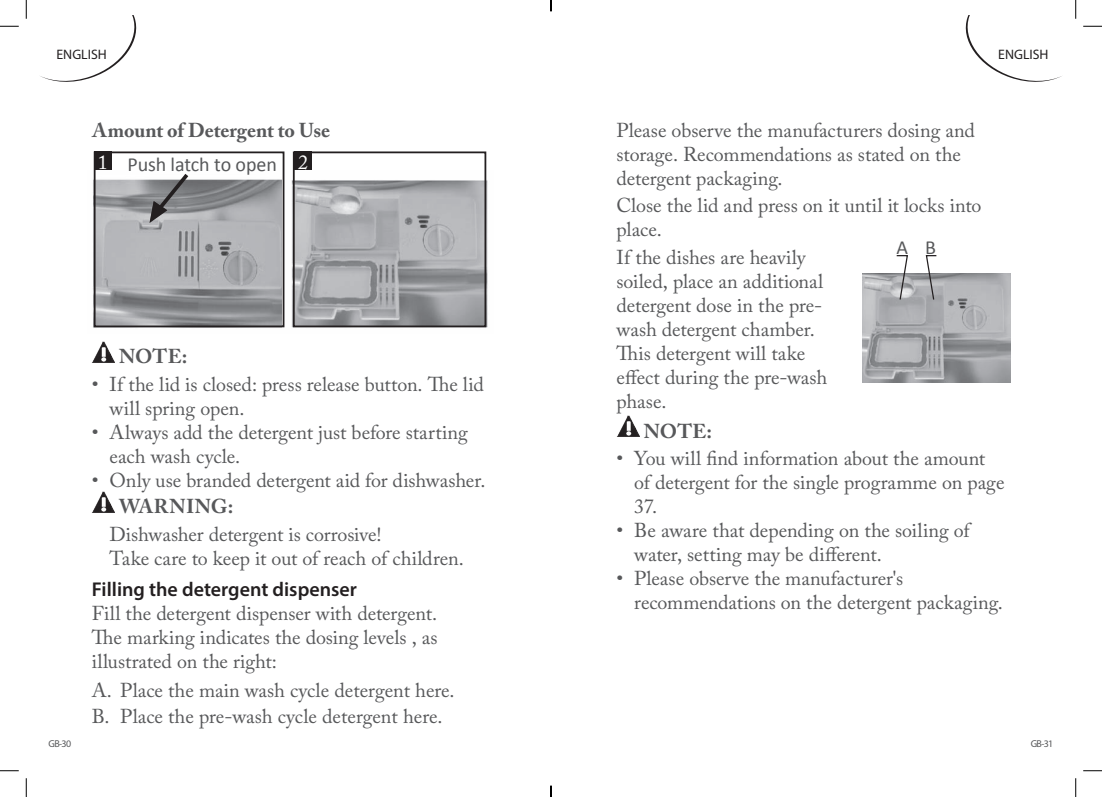
<style>
.page{position:relative;width:1102px;height:797px;background:#fff}
.page>*{position:absolute;margin:0;border:0;box-sizing:border-box;transform-origin:0 0}
.t1{font:20px/24px "Adobe Caslon Pro";letter-spacing:-.005em;color:#57585a}
.t2{font:700 20px "Adobe Caslon Pro";color:#57585a}
.t3{font:600 20px "Myriad Pro";color:#231f20}
.t4{font:20px "Calibri";letter-spacing:-.01em;color:#57585a}
.t5{font:700 20px "Adobe Caslon Pro";letter-spacing:.02em;color:#57585a}
.t6{font:13.75px "Myriad Pro";color:#231f20}
.t7{font:10px "Myriad Pro";letter-spacing:-.065em;color:#57585a}
.s1{font-family:"Adobe Caslon Pro";color:#fff}
</style>
<div class="page">
<svg style="left:965px;top:16px;width:97px;height:66px"></svg>
<svg style="left:40px;top:16px;width:97px;height:66px"></svg>
<img style="left:617px;top:415px;width:23px;height:22px">
<div style="left:94px;top:151px;width:18px;height:20px;background:#231f20"></div>
<div style="left:294px;top:151px;width:18px;height:20px;background:#231f20"></div>
<img style="left:93px;top:171px;width:190px;height:157px">
<img style="left:283px;top:171px;width:205px;height:157px">
<div style="left:94px;top:151px;width:190px;height:176px;border:2px solid #231f20"></div>
<div style="left:293px;top:151px;width:193px;height:176px;border:2px solid #231f20"></div>
<svg style="left:149px;top:171px;width:43px;height:52px;background:#929295"></svg>
<img style="left:92px;top:341px;width:23px;height:22px">
<img style="left:92px;top:491px;width:23px;height:22px">
<img style="left:862px;top:273px;width:148px;height:109px">
<svg style="left:895px;top:255px;width:13px;height:46px"></svg>
<svg style="left:924px;top:255px;width:13px;height:46px"></svg>
<svg style="left:0;top:25px;width:19px;height:2px"></svg>
<svg style="left:1083px;top:25px;width:18px;height:2px"></svg>
<svg style="left:0;top:770px;width:19px;height:1px"></svg>
<svg style="left:1083px;top:770px;width:18px;height:1px"></svg>
<svg style="left:25px;top:0;width:2px;height:19px"></svg>
<svg style="left:25px;top:778px;width:2px;height:19px"></svg>
<svg style="left:1075px;top:0;width:1px;height:19px"></svg>
<svg style="left:1075px;top:778px;width:1px;height:19px"></svg>
<svg style="left:550px;top:785px;width:1px;height:12px"></svg>
<p class="t6" style="left:57px;top:46px;width:52px">ENGLISH</p>
<p class="t6" style="left:998px;top:46px;width:52px">ENGLISH</p>
<p class="t2" style="left:93px;top:118px;width:239px">Amount of Detergent to Use</p>
<p class="t4" style="left:98px;top:152px;width:212px"><span class="s1">1</span> Push latch to open <span class="s1">2</span></p>
<p class="t2" style="left:119px;top:345px;width:70px">NOTE:</p>
<p class="t1" style="left:110px;top:372px;width:376px;text-indent:-18px">• If the lid is closed: press release button. The lid will spring open.</p>
<p class="t1" style="left:110px;top:420px;width:360px;text-indent:-18px">• Always add the detergent just before starting each wash cycle.</p>
<p class="t1" style="left:92px;top:468px;width:395px">• Only use branded detergent aid for dishwasher.</p>
<p class="t5" style="left:119px;top:495px;width:116px">WARNING:</p>
<p class="t1" style="left:110px;top:522px;width:355px">Dishwasher detergent is corrosive!<br>Take care to keep it out of reach of children.</p>
<p class="t3" style="left:92px;top:576px;width:266px">Filling the detergent dispenser</p>
<p class="t1" style="left:92px;top:601px;width:347px;text-align:justify">Fill the detergent dispenser with detergent.<br>The marking indicates the dosing levels , as illustrated on the right:</p>
<p class="t1" style="left:92px;top:677px;width:364px;line-height:25.8px">A. Place the main wash cycle detergent here.<br>B. Place the pre-wash cycle detergent here.</p>
<p class="t1" style="left:616px;top:118px;width:360px">Please observe the manufacturers dosing and storage. Recommendations as stated on the detergent packaging.</p>
<p class="t1" style="left:616px;top:193px;width:366px">Close the lid and press on it until it locks into place.</p>
<p class="t1" style="left:616px;top:245px;width:212px">If the dishes are heavily soiled, place an additional detergent dose in the pre&shy;wash detergent chamber.<br>This detergent will take effect during the pre-wash phase.</p>
<p class="t2" style="left:643px;top:419px;width:70px">NOTE:</p>
<p class="t1" style="left:634px;top:446px;width:372px;text-indent:-18px">• You will find information about the amount of detergent for the single programme on page<br>37.</p>
<p class="t1" style="left:634px;top:518px;width:337px;text-indent:-18px">• Be aware that depending on the soiling of water, setting may be different.</p>
<p class="t1" style="left:634px;top:566px;width:370px;text-indent:-18px">• Please observe the manufacturer's recommendations on the detergent packaging.</p>
<p class="t4" style="left:896px;top:235px;width:41px">A B</p>
<p class="t7" style="left:49px;top:737px;width:24px">GB-30</p>
<p class="t7" style="left:1030px;top:737px;width:24px">GB-31</p>
</div>
